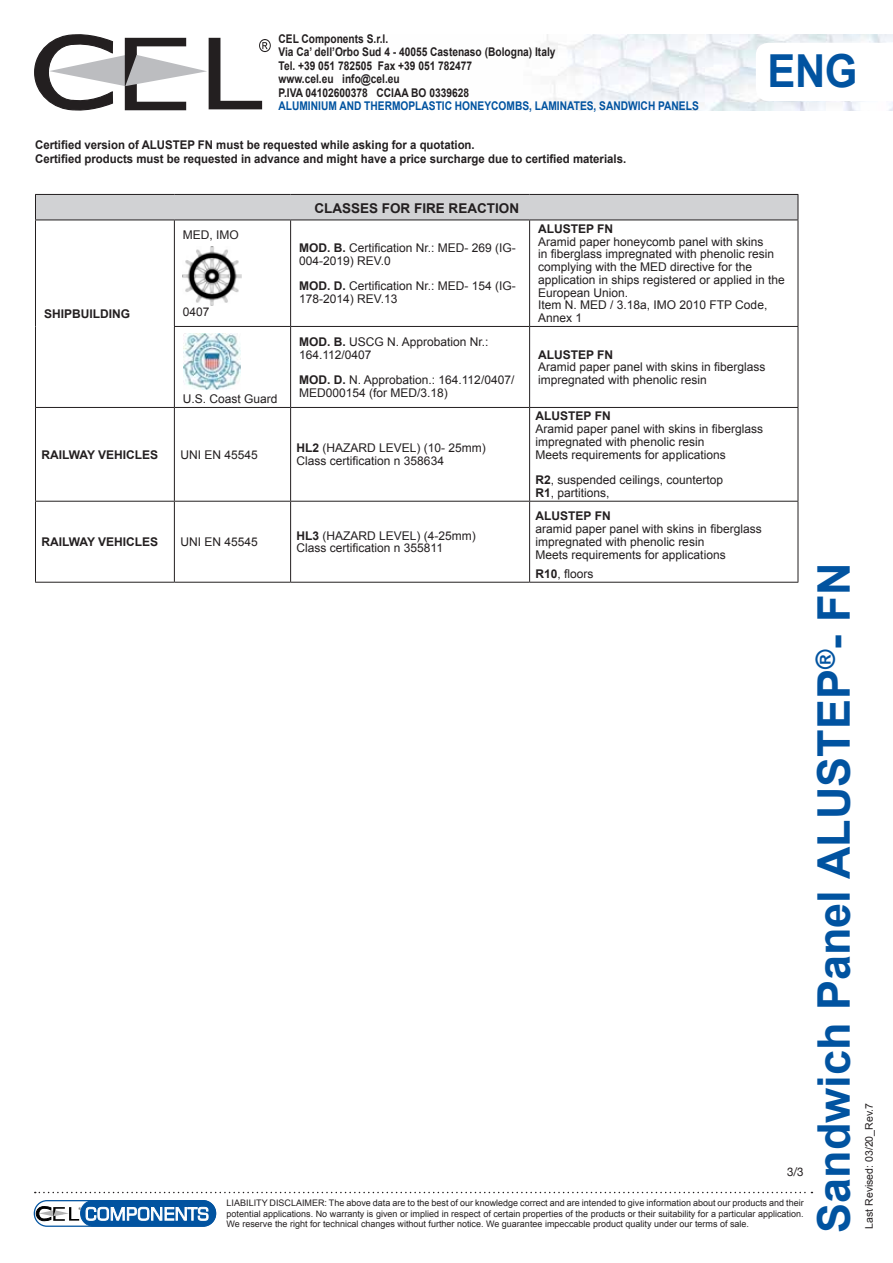
<style>
.page{position:relative;width:893px;height:1263px;background:#fff}
.page>*{position:absolute;margin:0;border:0;box-sizing:border-box;transform-origin:0 0}
.t1{font:700 45.45px "Arial";color:#0153a0;scale:.92 1}
.t2{font:700 45px "Arial";color:#0153a0}
.t3{font:700 13.5px "Arial";color:#231f20}
.Corpo_testo{font:12px/12.8px "Arial";color:#231f20}
.heading_4{font:700 12px "Arial";color:#231f20;scale:.95 1}
.heading_4-2{font:700 12px "Arial";color:#231f20;scale:.85 1}
.t4{font:700 12px "Arial";color:#0153a0;scale:.85 1}
.heading_4-3{font:700 12px "Arial";color:#231f20}
.t5{font:12px "Helvetica Neue";color:#231f20;scale:.95 1}
.t6{font:10.5px "Arial";color:#231f20}
.Corpo_testo-2{font:9px/10.8px "Arial";color:#231f20;text-align:justify}
.s1{font-weight:700}
</style>
<div class="page">
<svg style="left:35px;top:1192px;width:777px;height:1px"></svg>
<div style="left:34px;top:1200px;width:182px;height:27px;border:1px solid #0153a0;border-radius:13px"></div>
<div style="left:81px;top:1200px;width:135px;height:26px;background:#0153a0;border-radius:13px"></div>
<div style="left:80px;top:1200px;width:136px;height:26px;border:1px solid #0153a0;border-radius:13px"></div>
<svg style="left:36px;top:1205px;width:173px;height:16px"></svg>
<img style="left:541px;top:34px;width:352px;height:77px">
<svg style="left:34px;top:34px;width:237px;height:77px"></svg>
<svg style="left:756px;top:43px;width:137px;height:58px"></svg>
<div style="left:35px;top:194px;width:763px;height:26px;background:#d1d2d4"></div>
<hr style="left:35px;top:194px;width:139px;height:1px;background:#231f20">
<svg style="left:35px;top:195px;width:1px;height:25px"></svg>
<hr style="left:174px;top:194px;width:117px;height:1px;background:#231f20">
<hr style="left:291px;top:194px;width:239px;height:1px;background:#231f20">
<hr style="left:530px;top:194px;width:268px;height:1px;background:#231f20">
<svg style="left:798px;top:195px;width:1px;height:25px"></svg>
<hr style="left:35px;top:220px;width:139px;height:1px;background:#231f20">
<hr style="left:35px;top:220px;width:1px;height:106px;background:#231f20">
<hr style="left:174px;top:220px;width:117px;height:1px;background:#231f20">
<hr style="left:174px;top:220px;width:1px;height:106px;background:#231f20">
<hr style="left:291px;top:220px;width:239px;height:1px;background:#231f20">
<hr style="left:290px;top:220px;width:1px;height:106px;background:#231f20">
<hr style="left:530px;top:220px;width:268px;height:1px;background:#231f20">
<hr style="left:529px;top:220px;width:1px;height:106px;background:#231f20">
<hr style="left:798px;top:220px;width:1px;height:106px;background:#231f20">
<hr style="left:35px;top:326px;width:1px;height:81px;background:#231f20">
<hr style="left:174px;top:326px;width:117px;height:1px;background:#231f20">
<hr style="left:174px;top:327px;width:1px;height:80px;background:#231f20">
<hr style="left:291px;top:326px;width:239px;height:1px;background:#231f20">
<hr style="left:290px;top:327px;width:1px;height:80px;background:#231f20">
<hr style="left:530px;top:326px;width:268px;height:1px;background:#231f20">
<hr style="left:529px;top:327px;width:1px;height:80px;background:#231f20">
<hr style="left:798px;top:327px;width:1px;height:80px;background:#231f20">
<hr style="left:35px;top:407px;width:139px;height:1px;background:#231f20">
<hr style="left:35px;top:408px;width:1px;height:93px;background:#231f20">
<hr style="left:174px;top:407px;width:117px;height:1px;background:#231f20">
<hr style="left:174px;top:408px;width:1px;height:93px;background:#231f20">
<hr style="left:291px;top:407px;width:239px;height:1px;background:#231f20">
<hr style="left:290px;top:408px;width:1px;height:93px;background:#231f20">
<hr style="left:530px;top:407px;width:268px;height:1px;background:#231f20">
<hr style="left:529px;top:408px;width:1px;height:93px;background:#231f20">
<hr style="left:798px;top:408px;width:1px;height:93px;background:#231f20">
<hr style="left:35px;top:501px;width:139px;height:1px;background:#231f20">
<hr style="left:35px;top:502px;width:1px;height:80px;background:#231f20">
<hr style="left:174px;top:501px;width:117px;height:1px;background:#231f20">
<hr style="left:174px;top:502px;width:1px;height:80px;background:#231f20">
<hr style="left:291px;top:501px;width:239px;height:1px;background:#231f20">
<hr style="left:290px;top:502px;width:1px;height:80px;background:#231f20">
<hr style="left:530px;top:501px;width:268px;height:1px;background:#231f20">
<hr style="left:529px;top:502px;width:1px;height:80px;background:#231f20">
<hr style="left:798px;top:502px;width:1px;height:80px;background:#231f20">
<hr style="left:35px;top:582px;width:139px;height:1px;background:#231f20">
<hr style="left:174px;top:582px;width:117px;height:1px;background:#231f20">
<hr style="left:291px;top:582px;width:239px;height:1px;background:#231f20">
<hr style="left:530px;top:582px;width:268px;height:1px;background:#231f20">
<img style="left:182px;top:246px;width:59px;height:60px">
<img style="left:183px;top:333px;width:57px;height:57px">
<p class="heading_4-2" style="left:279px;top:31px;width:131px">CEL Components S.r.l.</p>
<p class="heading_4-2" style="left:279px;top:44px;width:327px">Via Ca’ dell’Orbo Sud 4 - 40055 Castenaso (Bologna) Italy</p>
<p class="heading_4-2" style="left:279px;top:58px;width:229px">Tel. +39 051 782505 Fax +39 051 782477</p>
<p class="heading_4-2" style="left:279px;top:71px;width:144px">www.cel.eu info@cel.eu</p>
<p class="heading_4-2" style="left:279px;top:85px;width:226px">P.IVA 04102600378 CCIAA BO 0339628</p>
<p class="t4" style="left:279px;top:98px;width:496px">ALUMINIUM AND THERMOPLASTIC HONEYCOMBS, LAMINATES, SANDWICH PANELS</p>
<p class="heading_4" style="left:35px;top:137px;width:464px">Certified version of ALUSTEP FN must be requested while asking for a quotation.</p>
<p class="heading_4" style="left:35px;top:151px;width:624px">Certified products must be requested in advance and might have a price surcharge due to certified materials.</p>
<p class="t1" style="left:767px;top:41px;width:99px">ENG</p>
<p class="heading_4-3" style="left:44px;top:306px;width:88px">SHIPBUILDING</p>
<p class="Corpo_testo" style="left:183px;top:229px;width:58px">MED, IMO</p>
<p class="Corpo_testo" style="left:183px;top:305px;width:28px">0407</p>
<p class="Corpo_testo" style="left:183px;top:393px;width:96px">U.S. Coast Guard</p>
<p class="t3" style="left:314px;top:199px;width:206px">CLASSES FOR FIRE REACTION</p>
<p class="Corpo_testo" style="left:299px;top:242px;width:218px"><span class="s1">MOD. B.</span> Certification Nr.: MED- 269 (IG-<br>004-2019) REV.0</p>
<p class="Corpo_testo" style="left:299px;top:280px;width:218px"><span class="s1">MOD. D.</span> Certification Nr.: MED- 154 (IG-<br>178-2014) REV.13</p>
<p class="Corpo_testo" style="left:299px;top:335px;width:191px"><span class="s1">MOD. B.</span> USCG N. Approbation Nr.:<br>164.112/0407</p>
<p class="Corpo_testo" style="left:299px;top:374px;width:217px"><span class="s1">MOD. D.</span> N. Approbation.: 164.112/0407/<br>MED000154 (for MED/3.18)</p>
<p class="heading_4-3" style="left:41px;top:446px;width:118px">RAILWAY VEHICLES</p>
<p class="Corpo_testo" style="left:180px;top:448px;width:79px">UNI EN 45545</p>
<p class="Corpo_testo" style="left:297px;top:442px;width:191px"><span class="s1">HL2</span> (HAZARD LEVEL) (10- 25mm)</p>
<p class="Corpo_testo" style="left:297px;top:454px;width:149px">Class certification n 358634</p>
<p class="heading_4-3" style="left:41px;top:534px;width:118px">RAILWAY VEHICLES</p>
<p class="Corpo_testo" style="left:180px;top:535px;width:79px">UNI EN 45545</p>
<p class="Corpo_testo" style="left:297px;top:529px;width:181px"><span class="s1">HL3</span> (HAZARD LEVEL) (4-25mm)</p>
<p class="Corpo_testo" style="left:297px;top:542px;width:148px">Class certification n 355811</p>
<p class="Corpo_testo" style="left:538px;top:222px;width:248px"><span class="s1">ALUSTEP FN<br></span>Aramid paper honeycomb panel with skins<br>in fiberglass impregnated with phenolic resin complying with the MED directive for the application in ships registered or applied in the European Union.</p>
<p class="Corpo_testo" style="left:538px;top:299px;width:231px">Item N. MED / 3.18a, IMO 2010 FTP Code,<br>Annex 1</p>
<p class="Corpo_testo" style="left:538px;top:348px;width:229px"><span class="s1">ALUSTEP FN<br></span>Aramid paper panel with skins in fiberglass impregnated with phenolic resin</p>
<p class="Corpo_testo" style="left:536px;top:410px;width:229px"><span class="s1">ALUSTEP FN<br></span>Aramid paper panel with skins in fiberglass impregnated with phenolic resin</p>
<p class="Corpo_testo" style="left:536px;top:448px;width:192px">Meets requirements for applications</p>
<p class="Corpo_testo" style="left:536px;top:474px;width:189px"><span class="s1">R2</span>, suspended ceilings, countertop</p>
<p class="Corpo_testo" style="left:536px;top:486px;width:76px"><span class="s1">R1</span>, partitions,</p>
<p class="heading_4-3" style="left:536px;top:508px;width:77px">ALUSTEP FN</p>
<p class="Corpo_testo" style="left:536px;top:523px;width:228px">aramid paper panel with skins in fiberglass impregnated with phenolic resin</p>
<p class="Corpo_testo" style="left:536px;top:548px;width:192px">Meets requirements for applications</p>
<p class="Corpo_testo" style="left:536px;top:567px;width:60px"><span class="s1">R10</span>, floors</p>
<p class="t5" style="left:787px;top:1164px;width:19px">3/3</p>
<p class="Corpo_testo-2" style="left:227px;top:1197px;width:579px">LIABILITY DISCLAIMER: The above data are to the best of our knowledge correct and are intended to give information about our products and their potential applications. No warranty is given or implied in respect of certain properties of the products or their suitability for a particular application.<br>We reserve the right for technical changes without further notice. We guarantee impeccable product quality under our terms of sale.</p>
<p class="t2" style="left:804px;top:1233px;width:672px;rotate:-90deg">Sandwich Panel ALUSTEP<sup>®</sup>- FN</p>
<p class="t6" style="left:862px;top:1228px;width:127px;rotate:-90deg">Last Revised: 03/20_Rev.7</p>
</div>
